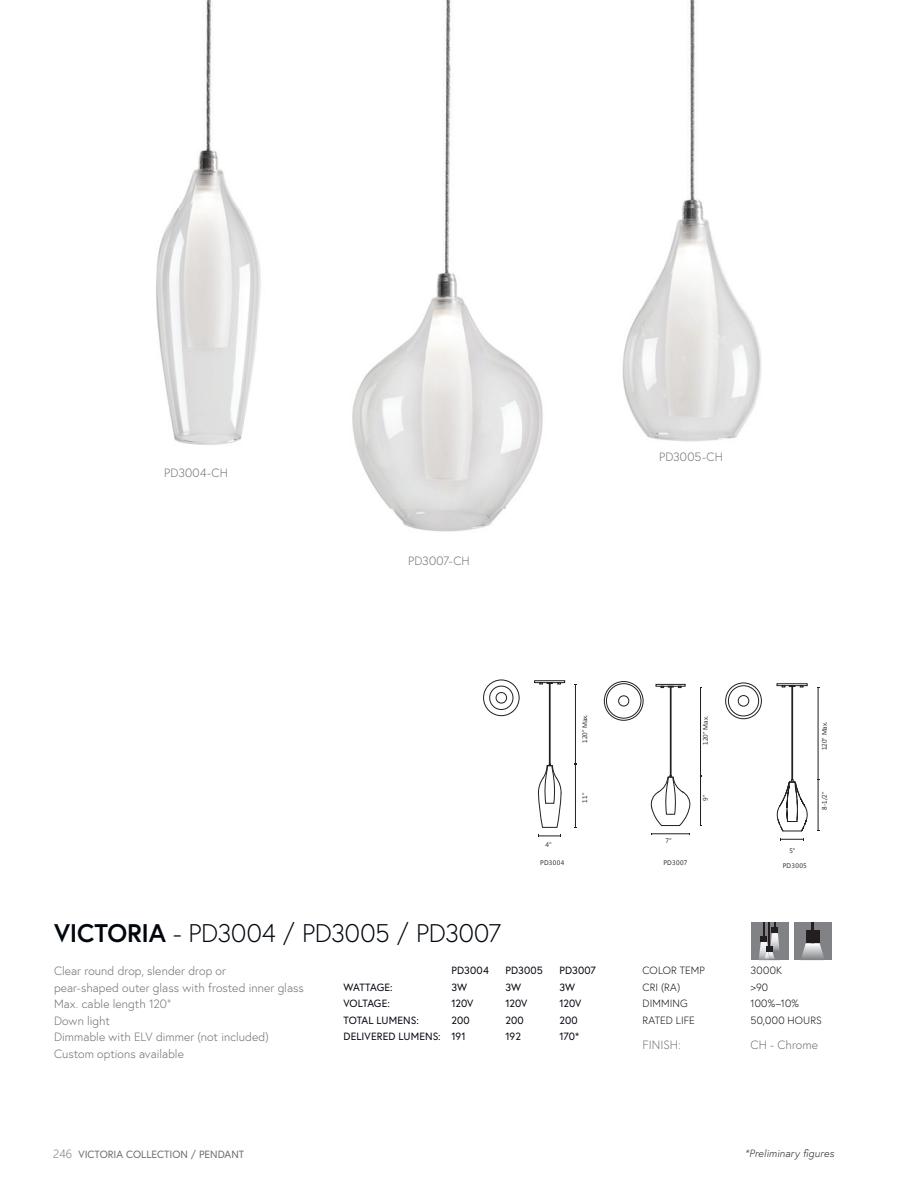
<style>
.page{position:relative;width:918px;height:1188px;background:#fff}
.page>*{position:absolute;margin:0;border:0;box-sizing:border-box;transform-origin:0 0}
.t1{font:300 25.5px "Europa";letter-spacing:-.01em;color:#01060e}
.t2{font:300 12px/16.5px "Europa";letter-spacing:.005em;color:#6c6d70}
.t3{font:10.5px "Europa";letter-spacing:.005em;color:#01060e}
.t4{font:300 10.5px "Europa";letter-spacing:.015em;color:#01060e}
.t5{font:10.5px "Europa";color:#6c6d70}
.t6{font:italic 300 10.5px "Europa";letter-spacing:.015em;color:#231f20}
.t7{font:10.5px "Europa";letter-spacing:-.02em;color:#01060e}
.t8{font:6.6px/14.2px "Segoe UI";letter-spacing:.025em;color:#231f20}
.s1{font-weight:700}
.s2{font-family:"Segoe UI";font-weight:300;font-size:12px;color:#67676a}
</style>
<div class="page">
<div style="left:794px;top:922px;width:38px;height:38px;background:#808285"></div>
<hr style="left:811px;top:922px;width:3px;height:21px;background:#231f20">
<svg style="left:802px;top:943px;width:22px;height:15px"></svg>
<div style="left:806px;top:930px;width:14px;height:13px;background:#231f20"></div>
<img style="left:156px;top:0;width:105px;height:445px">
<img style="left:352px;top:0;width:191px;height:532px">
<img style="left:622px;top:0;width:140px;height:442px">
<hr style="left:575px;top:684px;width:1px;height:80px;background:#231f20">
<svg style="left:538px;top:835px;width:23px;height:2px"></svg>
<hr style="left:575px;top:764px;width:1px;height:63px;background:#231f20">
<svg style="left:538px;top:764px;width:23px;height:64px"></svg>
<div style="left:549px;top:683px;width:1px;height:81px;border:1px solid #231f20"></div>
<svg style="left:540px;top:683px;width:12px;height:1px"></svg>
<div style="left:483px;top:680px;width:36px;height:36px;border:1px solid #231f20;border-radius:50%"></div>
<div style="left:490px;top:686px;width:23px;height:24px;border:1px solid #231f20;border-radius:50%"></div>
<div style="left:496px;top:692px;width:11px;height:11px;border:1px solid #231f20;border-radius:50%"></div>
<div style="left:534px;top:681px;width:31px;height:2px;border:1px solid #231f20"></div>
<hr style="left:700px;top:687px;width:1px;height:89px;background:#231f20">
<hr style="left:652px;top:834px;width:38px;height:1px;background:#231f20">
<hr style="left:700px;top:776px;width:1px;height:49px;background:#231f20">
<div style="left:670px;top:687px;width:1px;height:89px;border:1px solid #231f20"></div>
<svg style="left:650px;top:775px;width:40px;height:51px"></svg>
<svg style="left:661px;top:686px;width:20px;height:2px"></svg>
<div style="left:606px;top:684px;width:35px;height:34px;border:1px solid #231f20;border-radius:50%"></div>
<div style="left:604px;top:681px;width:39px;height:39px;border:1px solid #231f20;border-radius:50%"></div>
<div style="left:618px;top:696px;width:11px;height:10px;border:1px solid #231f20;border-radius:50%"></div>
<div style="left:656px;top:684px;width:29px;height:2px;border:1px solid #231f20"></div>
<hr style="left:818px;top:687px;width:1px;height:93px;background:#231f20">
<svg style="left:781px;top:838px;width:23px;height:2px"></svg>
<hr style="left:818px;top:780px;width:1px;height:51px;background:#231f20">
<svg style="left:777px;top:778px;width:31px;height:54px"></svg>
<div style="left:792px;top:686px;width:1px;height:94px;border:1px solid #231f20"></div>
<svg style="left:782px;top:686px;width:21px;height:1px"></svg>
<div style="left:726px;top:683px;width:36px;height:36px;border:1px solid #231f20;border-radius:50%"></div>
<div style="left:728px;top:686px;width:31px;height:30px;border:1px solid #231f20;border-radius:50%"></div>
<div style="left:738px;top:695px;width:11px;height:11px;border:1px solid #231f20;border-radius:50%"></div>
<div style="left:777px;top:684px;width:30px;height:2px;border:1px solid #231f20"></div>
<div style="left:751px;top:922px;width:38px;height:38px;background:#808285"></div>
<img style="left:778px;top:935px;width:1px;height:15px">
<img style="left:759px;top:942px;width:10px;height:18px">
<svg style="left:761px;top:922px;width:17px;height:37px"></svg>
<p class="t2" style="left:164px;top:465px;width:65px">PD3004-CH</p>
<p class="t2" style="left:408px;top:553px;width:63px">PD3007-CH</p>
<p class="t8" style="left:577px;top:743px;width:30px;rotate:-90deg">120" Max.</p>
<p class="t8" style="left:545px;top:837px;width:8px">4"</p>
<p class="t8" style="left:540px;top:855px;width:26px">PD3004</p>
<p class="t8" style="left:577px;top:803px;width:11px;rotate:-90deg">11"</p>
<p class="t2" style="left:659px;top:449px;width:65px">PD3005-CH</p>
<p class="t8" style="left:698px;top:745px;width:30px;rotate:-90deg">120" Max.</p>
<p class="t8" style="left:666px;top:834px;width:8px">7"</p>
<p class="t8" style="left:663px;top:855px;width:26px">PD3007</p>
<p class="t8" style="left:698px;top:801px;width:8px;rotate:-90deg">9"</p>
<p class="t8" style="left:817px;top:750px;width:30px;rotate:-90deg">120" Max.</p>
<p class="t8" style="left:783px;top:844px;width:26px;text-indent:7px">5"<br>PD3005</p>
<p class="t8" style="left:817px;top:810px;width:20px;rotate:-90deg">8-1/2"</p>
<h1 class="t1" style="left:54px;top:917px;width:449px"><span class="s1">VICTORIA</span> - PD3004 / PD3005 / PD3007</h1>
<p class="t3" style="left:452px;top:964px;width:39px">PD3004</p>
<p class="t3" style="left:506px;top:964px;width:39px">PD3005</p>
<p class="t3" style="left:560px;top:964px;width:38px">PD3007</p>
<p class="t7" style="left:344px;top:980px;width:51px">WATTAGE:</p>
<p class="t3" style="left:451px;top:980px;width:17px">3W</p>
<p class="t3" style="left:506px;top:980px;width:17px">3W</p>
<p class="t3" style="left:560px;top:980px;width:17px">3W</p>
<p class="t3" style="left:344px;top:997px;width:48px">VOLTAGE:</p>
<p class="t3" style="left:451px;top:997px;width:24px">120V</p>
<p class="t3" style="left:505px;top:997px;width:24px">120V</p>
<p class="t3" style="left:559px;top:997px;width:24px">120V</p>
<p class="t3" style="left:344px;top:1013px;width:77px">TOTAL LUMENS:</p>
<p class="t3" style="left:451px;top:1013px;width:20px">200</p>
<p class="t3" style="left:506px;top:1013px;width:20px">200</p>
<p class="t3" style="left:559px;top:1013px;width:20px">200</p>
<p class="t3" style="left:344px;top:1030px;width:124px">DELIVERED LUMENS: 191</p>
<p class="t3" style="left:506px;top:1030px;width:17px">192</p>
<p class="t3" style="left:559px;top:1030px;width:21px">170*</p>
<p class="t2" style="left:54px;top:963px;width:251px">Clear round drop, slender drop or<br>pear-shaped outer glass with frosted inner glass<br>Max. cable length 120"<br>Down light<br>Dimmable with ELV dimmer (not included)<br>Custom options available</p>
<p class="t4" style="left:643px;top:964px;width:64px">COLOR TEMP</p>
<p class="t4" style="left:751px;top:964px;width:33px">3000K</p>
<p class="t4" style="left:643px;top:981px;width:39px">CRI (RA)</p>
<p class="t4" style="left:751px;top:981px;width:19px">&gt;90</p>
<p class="t4" style="left:643px;top:997px;width:47px">DIMMING</p>
<p class="t4" style="left:751px;top:997px;width:50px">100%–10%</p>
<p class="t4" style="left:643px;top:1014px;width:54px">RATED LIFE</p>
<p class="t4" style="left:751px;top:1014px;width:73px">50,000 HOURS</p>
<p class="t2" style="left:643px;top:1036px;width:40px">FINISH:</p>
<p class="t2" style="left:751px;top:1036px;width:69px">CH - Chrome</p>
<p class="t5" style="left:53px;top:1147px;width:193px"><span class="s2">246</span> VICTORIA COLLECTION / PENDANT</p>
<p class="t6" style="left:745px;top:1147px;width:91px">*Preliminary figures</p>
</div>
